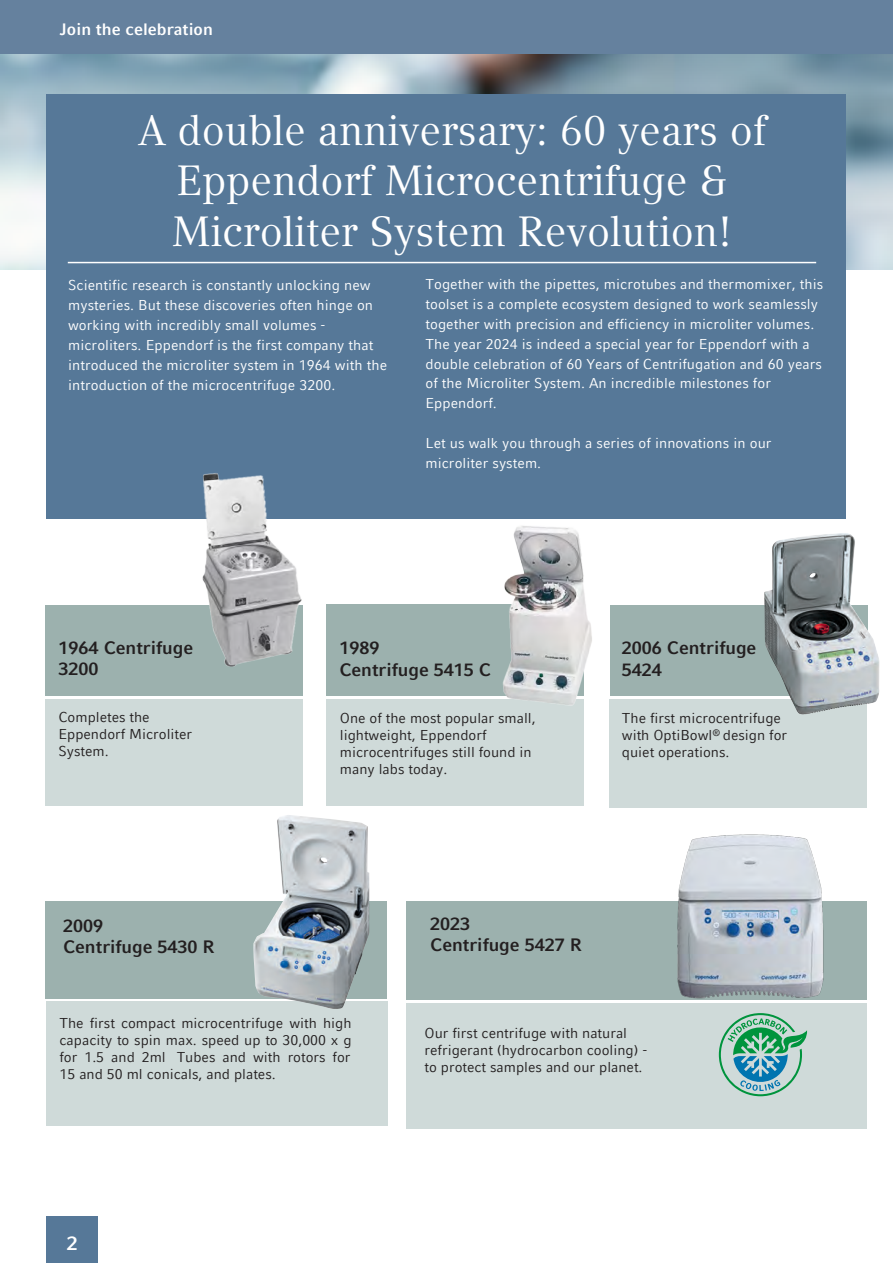
<style>
.page{position:relative;width:893px;height:1263px;background:#fff}
.page>*{position:absolute;margin:0;border:0;box-sizing:border-box;transform-origin:0 0}
.t1{font:42px/50.4px "Compatil Textfor Eppendorf";color:#fff;text-align:center}
.t2{font:700 19.5px "Compatil Factfor Eppendorf";color:#fff}
.t3{font:700 18px/21.6px "Compatil Factfor Eppendorf";color:#231f20}
.t4{font:700 16.5px "Compatil Factfor Eppendorf";color:#fff}
.t5{font:14.25px/20px "Compatil Fact LT Com";letter-spacing:.005em;color:#fff}
.t6{font:14.25px/17.1px "Compatil Fact LT Com";color:#231f20}
.t7{font:14.25px/17px "Compatil Fact LT Com";color:#231f20}
.t8{font:14.25px/20px "Compatil Fact LT Com";letter-spacing:.005em;color:#fff}
.s1{font-style:inherit}
</style>
<div class="page">
<img style="left:0;top:54px;width:893px;height:216px">
<div style="left:0;top:0;width:893px;height:54px;background:#65819e"></div>
<div style="left:46px;top:604px;width:257px;height:91px;background:#9cb1ae"></div>
<div style="left:46px;top:901px;width:341px;height:98px;background:#9cb1ae"></div>
<div style="left:326px;top:604px;width:258px;height:92px;background:#9cb1ae"></div>
<div style="left:610px;top:605px;width:258px;height:91px;background:#9cb1ae"></div>
<div style="left:46px;top:699px;width:257px;height:106px;background:#cfdad9"></div>
<div style="left:326px;top:699px;width:258px;height:107px;background:#cfdad9"></div>
<div style="left:610px;top:699px;width:257px;height:109px;background:#cfdad9"></div>
<img style="left:764px;top:533px;width:114px;height:181px">
<img style="left:503px;top:526px;width:107px;height:238px">
<div style="left:46px;top:1002px;width:342px;height:124px;background:#cfdad9"></div>
<img style="left:253px;top:815px;width:116px;height:194px">
<div style="left:406px;top:901px;width:461px;height:99px;background:#9cb1ae"></div>
<div style="left:406px;top:1002px;width:461px;height:126px;background:#cfdad9"></div>
<img style="left:654px;top:834px;width:191px;height:221px">
<svg style="left:719px;top:1013px;width:88px;height:83px"></svg>
<div style="left:47px;top:1216px;width:51px;height:47px;background:#567898"></div>
<div style="left:47px;top:94px;width:799px;height:425px;background:#567898"></div>
<hr style="left:68px;top:262px;width:748px;height:1px;background:#fff">
<img style="left:191px;top:473px;width:112px;height:194px">
<p class="t4" style="left:60px;top:20px;width:155px">Join the celebration</p>
<h1 class="t1" style="left:138px;top:105px;width:630px">A double anniversary: 60 years of<br>Eppendorf Microcentrifuge &amp;<br>Microliter System Revolution!</h1>
<p class="t5" style="left:68px;top:275px;width:321px">Scientific research is constantly unlocking new mysteries. But these discoveries often hinge on working with incredibly small volumes - microliters. Eppendorf is the first company that introduced the microliter system in 1964 with the introduction of the microcentrifuge 3200.</p>
<p class="t5" style="left:425px;top:274px;width:399px">Together with the pipettes, microtubes and thermomixer, this toolset is a complete ecosystem designed to work seamlessly together with precision and efficiency in microliter volumes.<br>The year 2024 is indeed a special year for Eppendorf with a double celebration of 60 Years of Centrifugation and 60 years of the Microliter System. <span class="s1">An incredible milestones for Eppendorf.</span></p>
<p class="t8" style="left:425px;top:433px;width:348px">Let us walk you through a series of innovations in our microliter system.</p>
<p class="t3" style="left:59px;top:637px;width:136px">1964 Centrifuge<br>3200</p>
<p class="t3" style="left:339px;top:637px;width:153px">1989<br>Centrifuge 5415 C</p>
<p class="t3" style="left:622px;top:637px;width:136px">2006 Centrifuge<br>5424</p>
<p class="t6" style="left:58px;top:708px;width:135px">Completes the<br>Eppendorf Microliter<br>System<span class="s1">.</span></p>
<p class="t7" style="left:340px;top:710px;width:197px">One of the most popular small, lightweight, Eppendorf microcentrifuges still found in many labs today.</p>
<p class="t6" style="left:622px;top:710px;width:167px">The first microcentrifuge with OptiBowl<sup>®</sup> design for quiet operations.</p>
<p class="t3" style="left:63px;top:915px;width:153px">2009<br>Centrifuge 5430 R</p>
<p class="t3" style="left:430px;top:913px;width:153px">2023<br>Centrifuge 5427 R</p>
<p class="t6" style="left:60px;top:1014px;width:294px;text-align:justify">The first compact microcentrifuge with high capacity to spin max. speed up to 30,000 x g for 1.5 and 2ml Tubes and with rotors for 15 and 50 ml conicals, and plates.</p>
<p class="t6" style="left:425px;top:1025px;width:224px">Our first centrifuge with natural refrigerant (hydrocarbon cooling) - to protect samples and our planet<span class="s1">.</span></p>
<h2 class="t2" style="left:67px;top:1232px;width:12px">2</h2>
</div>
